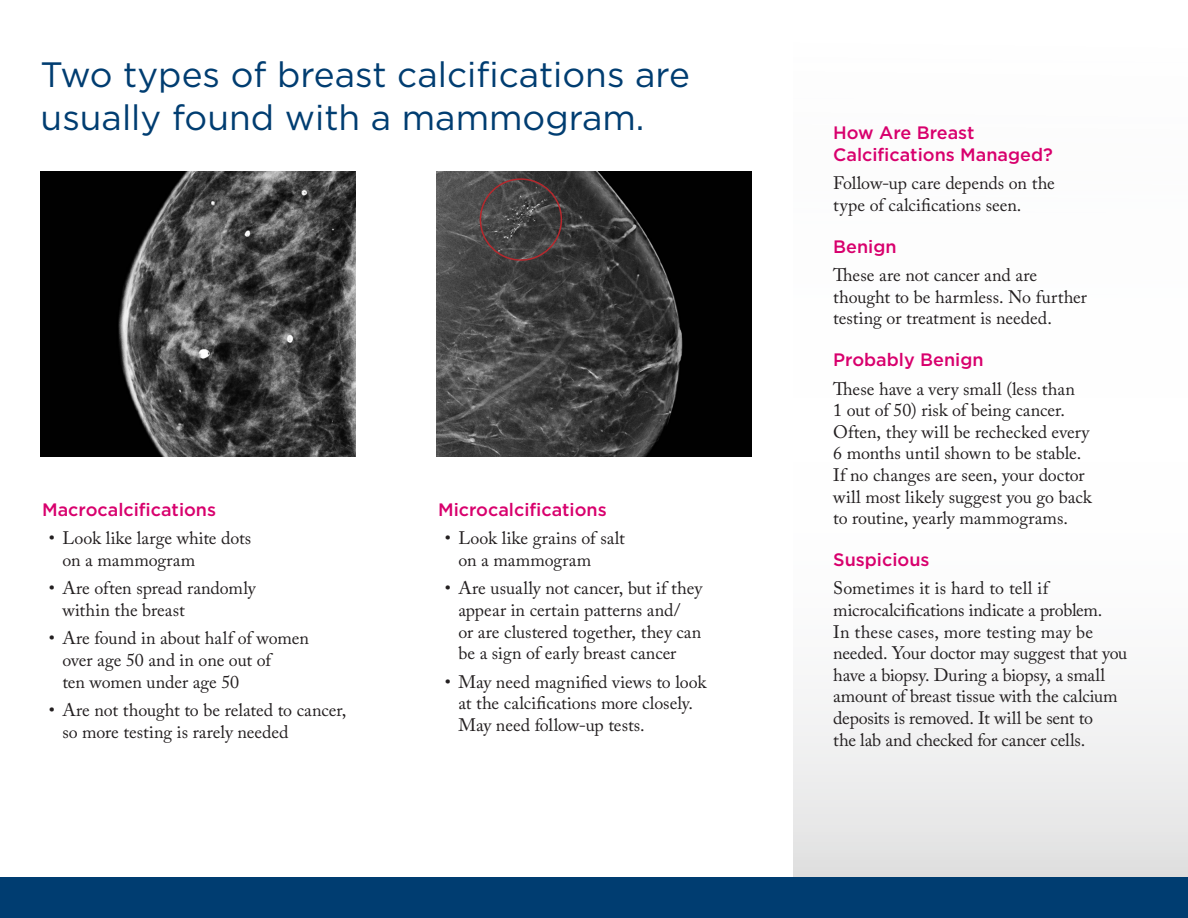
<style>
.page{position:relative;width:1188px;height:918px;background:#fff}
.page>*{position:absolute;margin:0;border:0;box-sizing:border-box;transform-origin:0 0}
.Header_copy{font:35.25px/42.3px "Gotham";color:#003d71}
.Body{font:18px/21.6px "Adobe Caslon Pro";letter-spacing:-.005em;color:#231f20}
.t1{font:500 18px/21.6px "Gotham";color:#d8006d}
</style>
<div class="page">
<div style="left:794px;top:0;width:394px;height:878px;background:linear-gradient(to bottom,#fff,#efefef)"></div>
<img style="left:41px;top:172px;width:315px;height:284px">
<img style="left:436px;top:172px;width:316px;height:284px">
<div style="left:0;top:878px;width:1188px;height:40px;background:#003d71"></div>
<div style="left:480px;top:178px;width:82px;height:83px;border:2px solid #b6282d;border-radius:50%"></div>
<p class="Header_copy" style="left:41px;top:53px;width:651px">Two types of breast calcifications are usually found with a mammogram.</p>
<p class="t1" style="left:42px;top:499px;width:176px">Macrocalcifications</p>
<p class="Body" style="left:62px;top:527px;width:190px;text-indent:-14px">• Look like large white dots on a mammogram</p>
<p class="Body" style="left:62px;top:577px;width:195px;text-indent:-14px">• Are often spread randomly within the breast</p>
<p class="Body" style="left:62px;top:627px;width:248px;text-indent:-14px">• Are found in about half of women over age 50 and in one out of<br>ten women under age 50</p>
<p class="Body" style="left:62px;top:699px;width:286px;text-indent:-14px">• Are not thought to be related to cancer, so more testing is rarely needed</p>
<p class="t1" style="left:438px;top:499px;width:170px">Microcalcifications</p>
<p class="Body" style="left:458px;top:527px;width:168px;text-indent:-14px">• Look like grains of salt on a mammogram</p>
<p class="Body" style="left:458px;top:577px;width:245px;text-indent:-14px">• Are usually not cancer, but if they appear in certain patterns and/<br>or are clustered together, they can be a sign of early breast cancer</p>
<p class="Body" style="left:458px;top:671px;width:250px;text-indent:-14px">• May need magnified views to look at the calcifications more closely.<br>May need follow-up tests.</p>
<p class="t1" style="left:833px;top:122px;width:221px">How Are Breast<br>Calcifications Managed?</p>
<p class="Body" style="left:833px;top:172px;width:223px">Follow-up care depends on the type of calcifications seen.</p>
<p class="t1" style="left:833px;top:235px;width:65px">Benign</p>
<p class="Body" style="left:833px;top:264px;width:255px">These are not cancer and are thought to be harmless. No further testing or treatment is needed.</p>
<p class="t1" style="left:833px;top:349px;width:152px">Probably Benign</p>
<p class="Body" style="left:833px;top:378px;width:260px">These have a very small (less than<br>1 out of 50) risk of being cancer.<br>Often, they will be rechecked every 6 months until shown to be stable.<br>If no changes are seen, your doctor will most likely suggest you go back to routine, yearly mammograms.</p>
<p class="t1" style="left:833px;top:549px;width:98px">Suspicious</p>
<p class="Body" style="left:833px;top:577px;width:296px">Sometimes it is hard to tell if microcalcifications indicate a problem.<br>In these cases, more testing may be needed. Your doctor may suggest that you have a biopsy. During a biopsy, a small amount of breast tissue with the calcium deposits is removed. It will be sent to<br>the lab and checked for cancer cells.</p>
</div>
